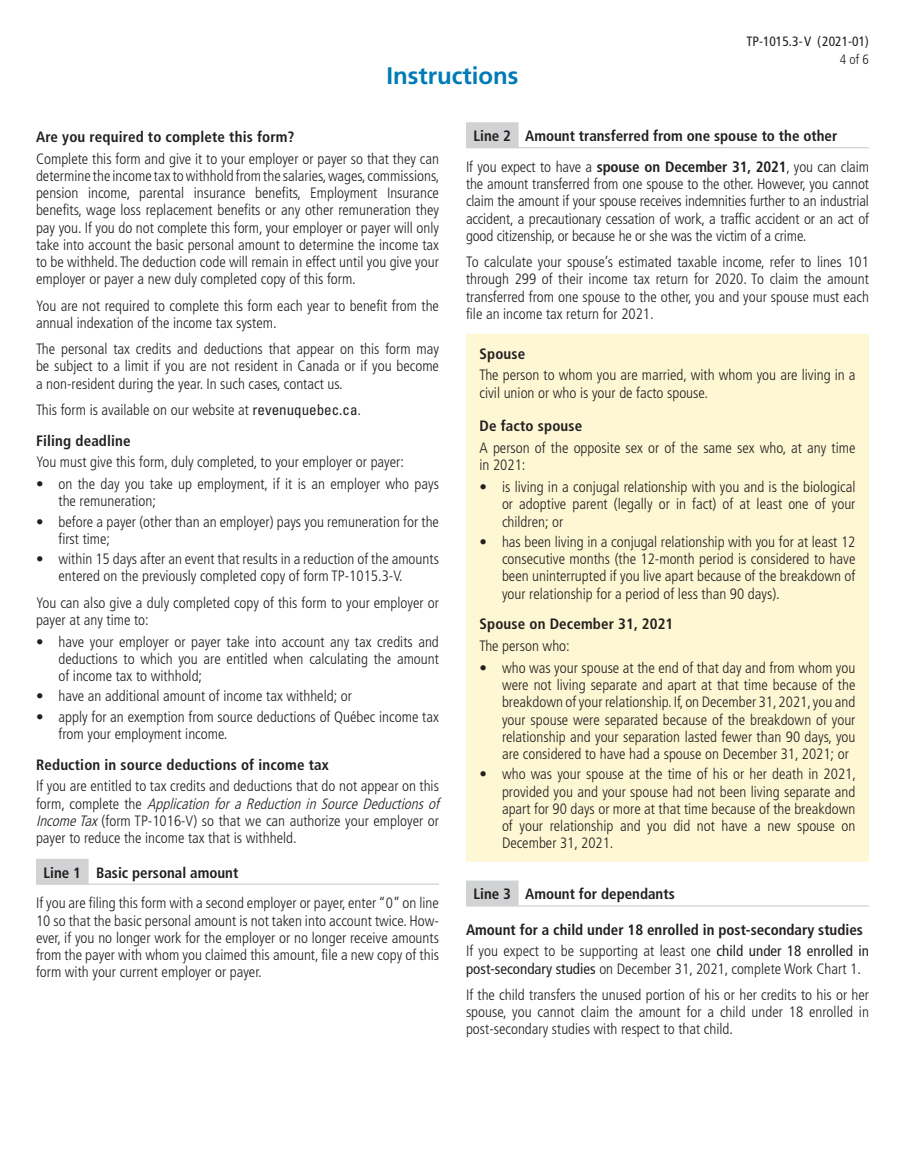
<style>
.page{position:relative;width:905px;height:1161px;background:#fff}
.page>*{position:absolute;margin:0;border:0;box-sizing:border-box;transform-origin:0 0}
.t1{font:700 24px "Frutiger LT Pro";color:#007bb6}
.t2{font:300 condensed 15px/17.2px "Frutiger LT Pro";color:#231f20}
.t3{font:700 condensed 15px/30.8px "Frutiger LT Pro";color:#231f20}
.t4{font:condensed 13.5px "Frutiger LT Pro";color:#231f20}
.t5{font:300 condensed 13.5px "Frutiger LT Pro";color:#231f20}
.s1{font-family:"Univers LT Std";font-weight:400}
.s2{font-weight:700}
.s3{font-style:italic}
.s4{font-weight:300}
.s5{font-weight:400}
</style>
<div class="page">
<hr style="left:36px;top:884px;width:403px;height:1px;background:#d1d2d4">
<div style="left:36px;top:859px;width:53px;height:25px;background:#d1d2d4"></div>
<hr style="left:466px;top:147px;width:402px;height:1px;background:#d1d2d4">
<div style="left:466px;top:122px;width:52px;height:26px;background:#d1d2d4"></div>
<hr style="left:466px;top:905px;width:402px;height:2px;background:#d1d2d4">
<div style="left:466px;top:881px;width:52px;height:25px;background:#d1d2d4"></div>
<div style="left:466px;top:334px;width:402px;height:528px;background:#fef7d4"></div>
<h1 class="t1" style="left:386px;top:61px;width:133px">Instructions</h1>
<p class="t4" style="left:746px;top:34px;width:124px">TP-1015.3-V (2021-01)</p>
<p class="t5" style="left:839px;top:52px;width:31px">4 of 6</p>
<p class="t3" style="left:36px;top:121px;width:260px">Are you required to complete this form?</p>
<p class="t2" style="left:36px;top:150px;width:405px;text-align:justify">Complete this form and give it to your employer or payer so that they can determine the income tax to withhold from the salaries, wages, commissions, pension income, parental insurance benefits, Employment Insurance benefits, wage loss replacement benefits or any other remuneration they pay you. If you do not complete this form, your employer or payer will only take into account the basic personal amount to determine the income tax to be withheld. The deduction code will remain in effect until you give your employer or payer a new duly completed copy of this form.</p>
<p class="t2" style="left:36px;top:297px;width:404px">You are not required to complete this form each year to benefit from the annual indexation of the income tax system.</p>
<p class="t2" style="left:36px;top:340px;width:404px;text-align:justify">The personal tax credits and deductions that appear on this form may be subject to a limit if you are not resident in Canada or if you become a non-resident during the year. In such cases, contact us.</p>
<p class="t2" style="left:36px;top:394px;width:326px;line-height:30.8px">This form is available on our website at <span class="s1">revenuquebec.ca</span>.<br><span class="s2">Filing deadline</span></p>
<p class="t2" style="left:36px;top:454px;width:369px">You must give this form, duly completed, to your employer or payer:</p>
<p class="t2" style="left:58px;top:475px;width:382px;text-indent:-22px">• on the day you take up employment, if it is an employer who pays the remuneration;</p>
<p class="t2" style="left:58px;top:513px;width:382px;text-indent:-22px">• before a payer (other than an employer) pays you remuneration for the first time;</p>
<p class="t2" style="left:58px;top:550px;width:382px;text-indent:-22px">• within 15 days after an event that results in a reduction of the amounts entered on the previously completed copy of form TP-1015.3-V.</p>
<p class="t2" style="left:36px;top:594px;width:404px">You can also give a duly completed copy of this form to your employer or payer at any time to:</p>
<p class="t2" style="left:58px;top:633px;width:382px;text-align:justify;text-indent:-22px">• have your employer or payer take into account any tax credits and deductions to which you are entitled when calculating the amount of income tax to withhold;</p>
<p class="t2" style="left:36px;top:688px;width:317px">• have an additional amount of income tax withheld; or</p>
<p class="t2" style="left:58px;top:708px;width:382px;text-indent:-22px">• apply for an exemption from source deductions of Québec income tax from your employment income.</p>
<p class="t3" style="left:36px;top:749px;width:294px">Reduction in source deductions of income tax</p>
<p class="t2" style="left:36px;top:778px;width:408px">If you are entitled to tax credits and deductions that do not appear on this f o r m , c o m p l e t e t h e <span class="s3">Application for a Reduction in Source Deductions of IncomeTax</span>(form TP-1016-V) so that we can authorize your employer or payer to reduce the income tax that is withheld.</p>
<p class="t3" style="left:43px;top:857px;width:196px">Line 1 Basic personal amount</p>
<p class="t2" style="left:36px;top:895px;width:404px;text-align:justify">If you are filing this form with a second employer or payer, enter “0” on line 10 so that the basic personal amount is not taken into account twice. How&shy;ever, if you no longer work for the employer or no longer receive amounts from the payer with whom you claimed this amount, file a new copy of this form with your current employer or payer.</p>
<p class="t3" style="left:466px;top:120px;width:404px;text-indent:8px">Line 2 Amount transferred from one spouse to the other<br><span class="s4">If you expect to have a</span> spouse on December 31, 2021<span class="s4">, you can claim</span></p>
<p class="t2" style="left:466px;top:175px;width:404px;text-align:justify">the amount transferred from one spouse to the other. However, you cannot claim the amount if your spouse receives indemnities further to an industrial accident, a precautionary cessation of work, a traffic accident or an act of good citizenship, or because he or she was the victim of a crime.</p>
<p class="t2" style="left:466px;top:253px;width:404px;text-align:justify">To calculate your spouse’s estimated taxable income, refer to lines 101 through 299 of their income tax return for 2020. To claim the amount transferred from one spouse to the other, you and your spouse must each file an income tax return for 2021.</p>
<p class="t3" style="left:479px;top:338px;width:47px">Spouse</p>
<p class="t2" style="left:479px;top:367px;width:377px">The person to whom you are married, with whom you are living in a civil union or who is your de facto spouse.</p>
<p class="t3" style="left:479px;top:411px;width:104px">De facto spouse</p>
<p class="t2" style="left:479px;top:439px;width:377px">A person of the opposite sex or of the same sex who, at any time in 2021:</p>
<p class="t2" style="left:502px;top:478px;width:355px;text-align:justify;text-indent:-22px">• is living in a conjugal relationship with you and is the biological or adoptive parent (legally or in fact) of at least one of your children; or</p>
<p class="t2" style="left:502px;top:533px;width:355px;text-align:justify;text-indent:-22px">• has been living in a conjugal relationship with you for at least 12 consecutive months (the 12-month period is considered to have been uninterrupted if you live apart because of the breakdown of your relationship for a period of less than 90 days).</p>
<p class="t3" style="left:479px;top:609px;width:195px">Spouse on December 31, 2021</p>
<p class="t2" style="left:479px;top:637px;width:92px">The person who:</p>
<p class="t2" style="left:502px;top:659px;width:355px;text-align:justify;text-indent:-22px">• who was your spouse at the end of that day and from whom you were not living separate and apart at that time because of the breakdown of your relationship. If, on December 31, 2021, you and your spouse were separated because of the breakdown of your relationship and your separation lasted fewer than 90 days, you are considered to have had a spouse on December 31, 2021; or</p>
<p class="t2" style="left:502px;top:766px;width:355px;text-align:justify;text-indent:-22px">• who was your spouse at the time of his or her death in 2021, provided you and your spouse had not been living separate and apart for 90 days or more at that time because of the breakdown of your relationship and you did not have a new spouse on December 31, 2021.</p>
<p class="t3" style="left:473px;top:879px;width:203px">Line 3 Amount for dependants</p>
<p class="t3" style="left:466px;top:918px;width:404px;line-height:21.8px">Amount for a child under 18 enrolled in post-secondary studies<br><span class="s4">If you expect to be supporting at least one</span> <span class="s5">child under 18 enrolled in</span></p>
<p class="t2" style="left:466px;top:955px;width:404px;line-height:26.2px"><span class="s5">post-secondary studies</span> on December 31, 2021, complete Work Chart 1.<br>If the child transfers the unused portion of his or her credits to his or her</p>
<p class="t2" style="left:466px;top:1003px;width:404px">spouse, you cannot claim the amount for a child under 18 enrolled in post-secondary studies with respect to that child.</p>
</div>
